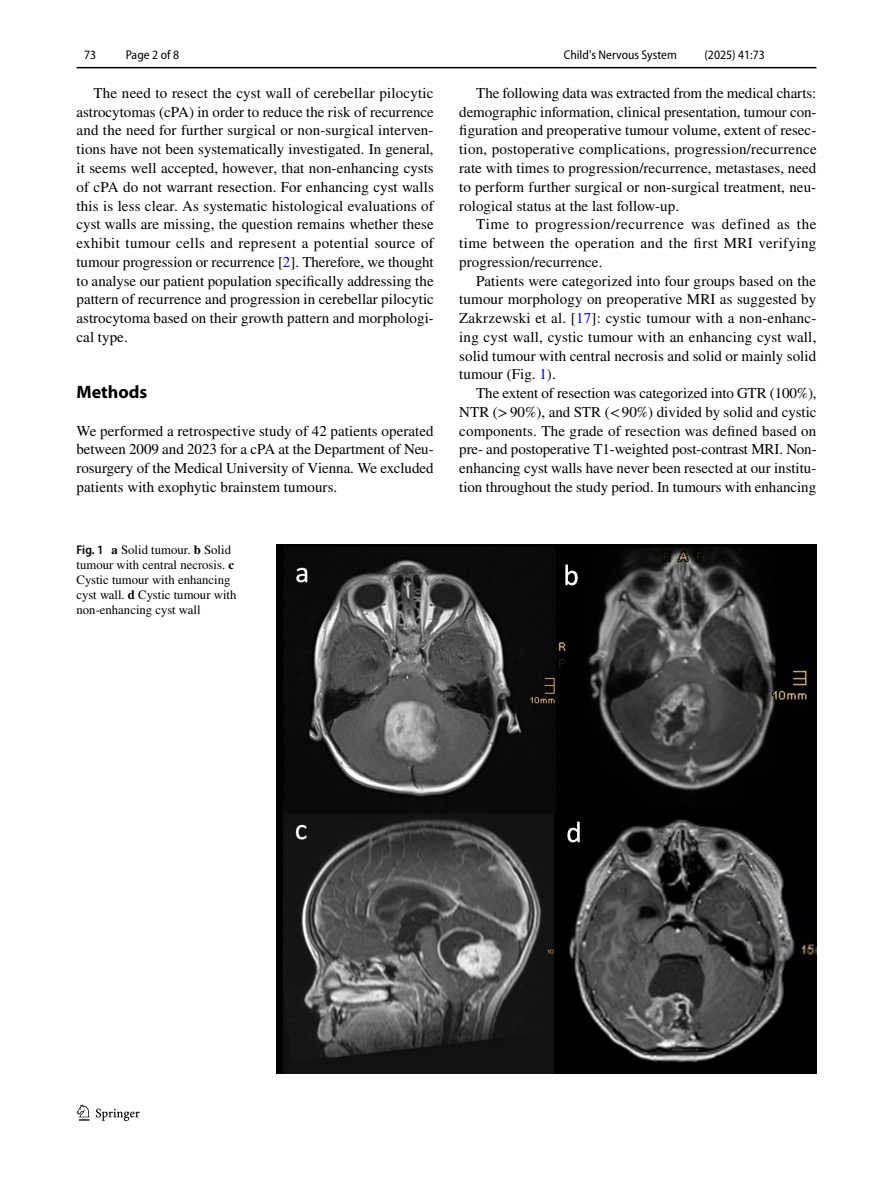
<style>
.page{position:relative;width:893px;height:1187px;background:#fff}
.page>*{position:absolute;margin:0;border:0;box-sizing:border-box;transform-origin:0 0}
.t1{font:700 18px "Myriad Pro";color:#000}
.t2{font:15px/18.8px "STIX";letter-spacing:.005em;color:#000;text-align:justify}
.t3{font:12.75px/15px "STIX";color:#000}
.t4{font:semi-condensed 12.75px "Myriad Pro";color:#000}
.s1{color:#00f}
.s2{font-family:"Myriad Pro";font-weight:600;font-stretch:semi-condensed}
.s3{font-weight:700}
</style>
<div class="page">
<hr style="left:77px;top:67px;width:739px;height:1px;background:#000">
<svg style="left:77px;top:1104px;width:12px;height:16px"></svg>
<svg style="left:96px;top:1108px;width:44px;height:12px"></svg>
<img style="left:277px;top:544px;width:539px;height:529px">
<p class="t4" style="left:84px;top:48px;width:14px">73</p>
<p class="t4" style="left:126px;top:48px;width:55px">Page 2 of 8</p>
<p class="t4" style="left:564px;top:48px;width:115px">Child's Nervous System</p>
<p class="t4" style="left:704px;top:48px;width:62px">(2025) 41:73</p>
<p class="t2" style="left:77px;top:84px;width:359px;text-indent:17px">The need to resect the cyst wall of cerebellar pilocytic astrocytomas (cPA) in order to reduce the risk of recurrence and the need for further surgical or non-surgical interven&shy;tions have not been systematically investigated. In general, it seems well accepted, however, that non-enhancing cysts of cPA do not warrant resection. For enhancing cyst walls this is less clear. As systematic histological evaluations of cyst walls are missing, the question remains whether these exhibit tumour cells and represent a potential source of tumour progression or recurrence [<span class="s1">2</span>]. Therefore, we thought to analyse our patient population specifically addressing the pattern of recurrence and progression in cerebellar pilocytic astrocytoma based on their growth pattern and morphologi&shy;cal type.</p>
<p class="t2" style="left:459px;top:84px;width:359px;text-indent:17px">The following data was extracted from the medical charts: demographic information, clinical presentation, tumour con&shy;figuration and preoperative tumour volume, extent of resec&shy;tion, postoperative complications, progression/recurrence rate with times to progression/recurrence, metastases, need to perform further surgical or non-surgical treatment, neu&shy;rological status at the last follow-up.</p>
<p class="t2" style="left:459px;top:216px;width:359px;text-indent:17px">Time to progression/recurrence was defined as the time between the operation and the first MRI verifying progression/recurrence.</p>
<p class="t2" style="left:459px;top:272px;width:359px;text-indent:17px">Patients were categorized into four groups based on the tumour morphology on preoperative MRI as suggested by Zakrzewski et al. [<span class="s1">17</span>]: cystic tumour with a non-enhanc&shy;ing cyst wall, cystic tumour with an enhancing cyst wall, solid tumour with central necrosis and solid or mainly solid tumour (Fig. <span class="s1">1</span>).</p>
<p class="t2" style="left:459px;top:384px;width:359px;text-indent:17px">The extent of resection was categorized into GTR (100%), NTR (&gt;90%), and STR (&lt;90%) divided by solid and cystic components. The grade of resection was defined based on pre- and postoperative T1-weighted post-contrast MRI. Non&shy;enhancing cyst walls have never been resected at our institu&shy;tion throughout the study period. In tumours with enhancing</p>
<p class="t1" style="left:77px;top:380px;width:72px">Methods</p>
<p class="t2" style="left:77px;top:422px;width:359px">We performed a retrospective study of 42 patients operated between 2009 and 2023 for a cPA at the Department of Neu&shy;rosurgery of the Medical University of Vienna. We excluded patients with exophytic brainstem tumours.</p>
<p class="t3" style="left:77px;top:542px;width:162px"><span class="s2">Fig. 1</span> <span class="s3">a</span> Solid tumour. <span class="s3">b</span> Solid tumour with central necrosis. <span class="s3">c<br></span>Cystic tumour with enhancing cyst wall. <span class="s3">d</span> Cystic tumour with non-enhancing cyst wall</p>
</div>
